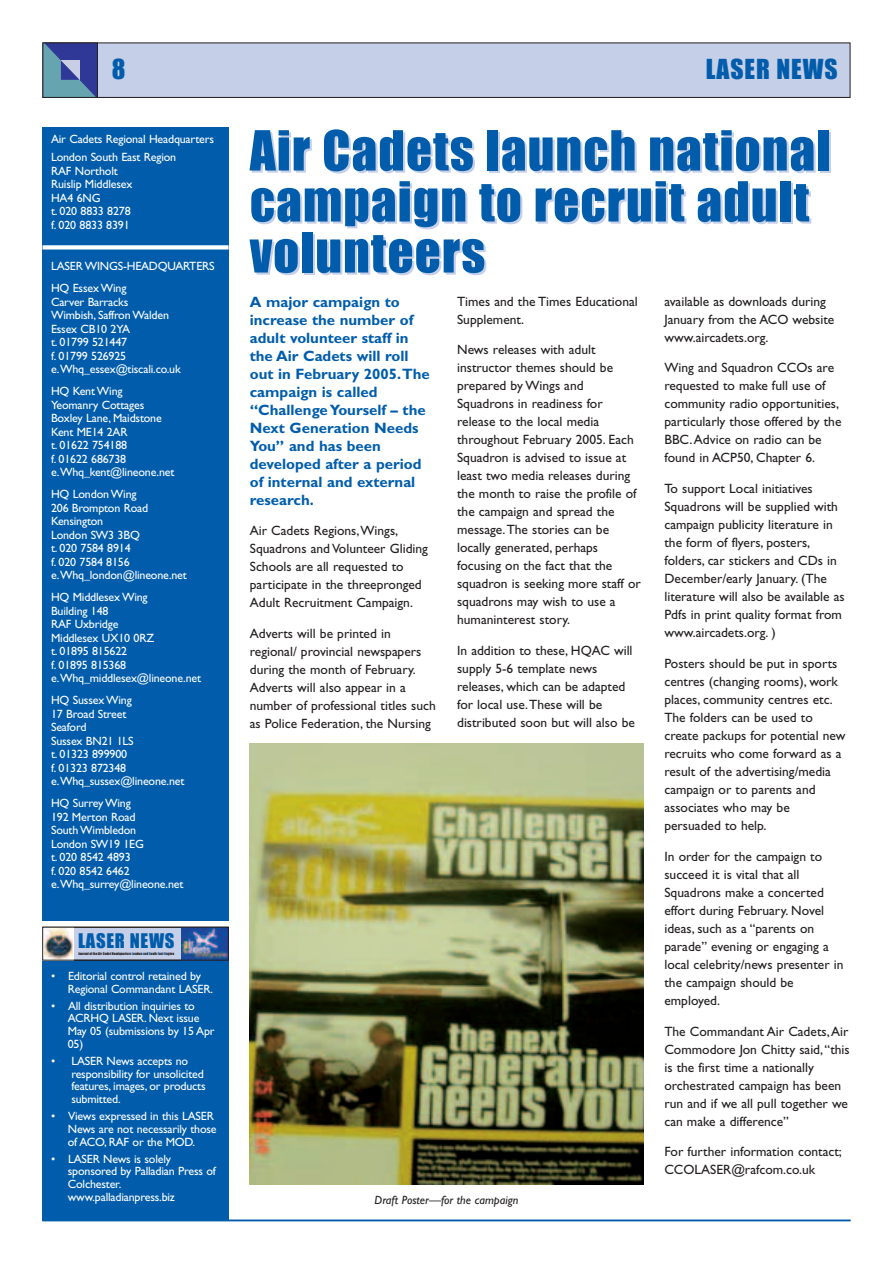
<style>
.page{position:relative;width:893px;height:1263px;background:#fff}
.page>*{position:absolute;margin:0;border:0;box-sizing:border-box;transform-origin:0 0}
.t1{font:51px/51px "Impact";letter-spacing:.02em;color:#015dab}
.t2{font:25.5px "Impact";letter-spacing:.035em;color:#015dab}
.t3{font:18.6px "Impact";letter-spacing:.035em;color:#015dab}
.t4{font:700 15px/18px "Gill Sans";color:#015dab}
.t5{font:13.5px/18px "Gill Sans";color:#231f20}
.t6{font:12px/13.5px "Gill Sans";letter-spacing:-.015em;color:#fff}
.t7{font:italic 12px "Gill Sans";color:#231f20}
.t8{font:3.45px "Impact";color:#231f20}
.s1{color:#015dab}
</style>
<div class="page">
<div style="left:43px;top:128px;width:186px;height:793px;background:#015dab"></div>
<div style="left:43px;top:941px;width:186px;height:279px;background:#015dab"></div>
<div style="left:43px;top:43px;width:807px;height:54px;background:#c6cfe8"></div>
<div style="left:43px;top:43px;width:807px;height:55px;border:1px solid #231f20"></div>
<svg style="left:45px;top:45px;width:51px;height:51px;background:#5271a7"></svg>
<div style="left:43px;top:43px;width:55px;height:55px;border:1px solid #231f20"></div>
<hr style="left:43px;top:1220px;width:807px;height:1px;background:#015dab">
<img style="left:250px;top:743px;width:393px;height:441px">
<svg style="left:43px;top:245px;width:186px;height:4px"></svg>
<div style="left:43px;top:927px;width:185px;height:33px;background:#c6cfe8"></div>
<div style="left:43px;top:927px;width:31px;height:33px;background:#fff"></div>
<img style="left:45px;top:929px;width:28px;height:29px">
<img style="left:181px;top:929px;width:46px;height:29px">
<div style="left:43px;top:927px;width:186px;height:33px;border:1px solid #231f20"></div>
<h2 class="t2" style="left:112px;top:61px;width:15px">8</h2>
<h2 class="t2" style="left:706px;top:61px;width:133px">LASER NEWS</h2>
<p class="t6" style="left:51px;top:132px;width:164px;line-height:17.7px">Air Cadets Regional Headquarters<br>London South East Region</p>
<p class="t6" style="left:51px;top:165px;width:83px">RAF Northolt<br>Ruislip Middlesex<br>HA4 6NG<br>t. 020 8833 8278 f. 020 8833 8391</p>
<p class="t6" style="left:51px;top:256px;width:165px;line-height:22px">LASER WINGS-HEADQUARTERS<br>HQ Essex Wing</p>
<p class="t6" style="left:51px;top:296px;width:131px">Carver Barracks<br>Wimbish, Saffron Walden<br>Essex CB10 2YA<br>t. 01799 521447<br>f. 01799 526925 e.Whq_essex@tiscali.co.uk</p>
<p class="t6" style="left:51px;top:386px;width:125px">HQ Kent Wing<br>Yeomanry Cottages<br>Boxley Lane, Maidstone<br>Kent ME14 2AR<br>t. 01622 754188<br>f. 01622 686738 e.Whq_kent@lineone.net</p>
<p class="t6" style="left:51px;top:489px;width:137px">HQ London Wing<br>206 Brompton Road<br>Kensington<br>London SW3 3BQ<br>t. 020 7584 8914<br>f. 020 7584 8156 e.Whq_london@lineone.net</p>
<p class="t6" style="left:51px;top:592px;width:152px">HQ Middlesex Wing<br>Building 148<br>RAF Uxbridge<br>Middlesex UX10 0RZ<br>t. 01895 815622<br>f. 01895 815368 e.Whq_middlesex@lineone.net</p>
<p class="t6" style="left:51px;top:695px;width:135px">HQ Sussex Wing<br>17 Broad Street<br>Seaford<br>Sussex BN21 1LS<br>t. 01323 899900<br>f. 01323 872348 e.Whq_sussex@lineone.net</p>
<p class="t6" style="left:51px;top:798px;width:134px">HQ Surrey Wing<br>192 Merton Road<br>South Wimbledon<br>London SW19 1EG<br>t. 020 8542 4893<br>f. 020 8542 6462 e.Whq_surrey@lineone.net</p>
<h3 class="t3" style="left:78px;top:935px;width:98px">LASER NEWS</h3>
<p class="t8" style="left:78px;top:952px;width:97px">Journal of the Air Cadet Headquarters <span class="s1">L</span>ondon <span class="s1">a</span>nd <span class="s1">S</span>outh <span class="s1">E</span>ast <span class="s1">R</span>egion</p>
<p class="t6" style="left:68px;top:971px;width:147px;line-height:12.8px;text-indent:-17px">• Editorial control retained by<br>Regional Commandant LASER.</p>
<p class="t6" style="left:68px;top:1000px;width:148px;line-height:12.8px;text-indent:-17px">• All distribution inquiries to<br>ACRHQ LASER. Next issue<br>May 05 (submissions by 15 Apr<br>05)</p>
<p class="t6" style="left:71px;top:1056px;width:136px;line-height:12.8px;text-indent:-20px">• LASER News accepts no responsibility for unsolicited features, images, or products submitted.</p>
<p class="t6" style="left:68px;top:1111px;width:150px;line-height:12.8px;text-indent:-17px">• Views expressed in this LASER<br>News are not necessarily those of ACO, RAF or the MOD.</p>
<p class="t6" style="left:68px;top:1153px;width:149px;line-height:12.8px;text-indent:-17px">• LASER News is solely sponsored by Palladian Press of<br>Colchester. www.palladianpress.biz</p>
<h1 class="t1" style="left:250px;top:129px;width:582px">Air Cadets launch national campaign to recruit adult volunteers</h1>
<p class="t4" style="left:250px;top:294px;width:181px">A major campaign to increase the number of adult volunteer staff in the Air Cadets will roll out in February 2005.The campaign is called “Challenge Yourself – the<br>Next Generation Needs<br>You” and has been developed after a period of internal and external research.</p>
<p class="t5" style="left:250px;top:523px;width:180px">Air Cadets Regions,Wings,<br>Squadrons and Volunteer Gliding<br>Schools are all requested to participate in the threepronged<br>Adult Recruitment Campaign.</p>
<p class="t5" style="left:250px;top:626px;width:188px">Adverts will be printed in regional/ provincial newspapers during the month of February.<br>Adverts will also appear in a number of professional titles such as Police Federation, the Nursing</p>
<p class="t5" style="left:457px;top:294px;width:182px">Times and the Times Educational<br>Supplement.</p>
<p class="t5" style="left:457px;top:342px;width:185px">News releases with adult instructor themes should be prepared by Wings and<br>Squadrons in readiness for release to the local media throughout February 2005. Each<br>Squadron is advised to issue at least two media releases during the month to raise the profile of the campaign and spread the message.The stories can be locally generated, perhaps focusing on the fact that the squadron is seeking more staff or squadrons may wish to use a humaninterest story.</p>
<p class="t5" style="left:457px;top:643px;width:179px">In addition to these, HQAC will supply 5-6 template news releases, which can be adapted for local use.These will be distributed soon but will also be</p>
<p class="t7" style="left:375px;top:1196px;width:145px">Draft Poster—for the campaign</p>
<p class="t5" style="left:664px;top:294px;width:171px">available as downloads during<br>January from the ACO website www.aircadets.org.</p>
<p class="t5" style="left:664px;top:360px;width:179px">Wing and Squadron CCOs are requested to make full use of community radio opportunities, particularly those offered by the<br>BBC.Advice on radio can be found in ACP50, Chapter 6.</p>
<p class="t5" style="left:664px;top:481px;width:182px">To support Local initiatives<br>Squadrons will be supplied with campaign publicity literature in the form of flyers, posters, folders, car stickers and CDs in<br>December/early January. (The literature will also be available as<br>Pdfs in print quality format from www.aircadets.org. )</p>
<p class="t5" style="left:664px;top:656px;width:183px">Posters should be put in sports centres (changing rooms), work places, community centres etc.<br>The folders can be used to create packups for potential new recruits who come forward as a result of the advertising/media campaign or to parents and associates who may be persuaded to help.</p>
<p class="t5" style="left:664px;top:849px;width:181px">In order for the campaign to succeed it is vital that all<br>Squadrons make a concerted effort during February. Novel ideas, such as a “parents on parade” evening or engaging a local celebrity/news presenter in the campaign should be employed.</p>
<p class="t5" style="left:664px;top:1023px;width:187px">The Commandant Air Cadets,Air<br>Commodore Jon Chitty said,“this is the first time a nationally orchestrated campaign has been run and if we all pull together we can make a difference”</p>
<p class="t5" style="left:664px;top:1144px;width:179px">For further information contact;<br>CCOLASER@rafcom.co.uk</p>
</div>
